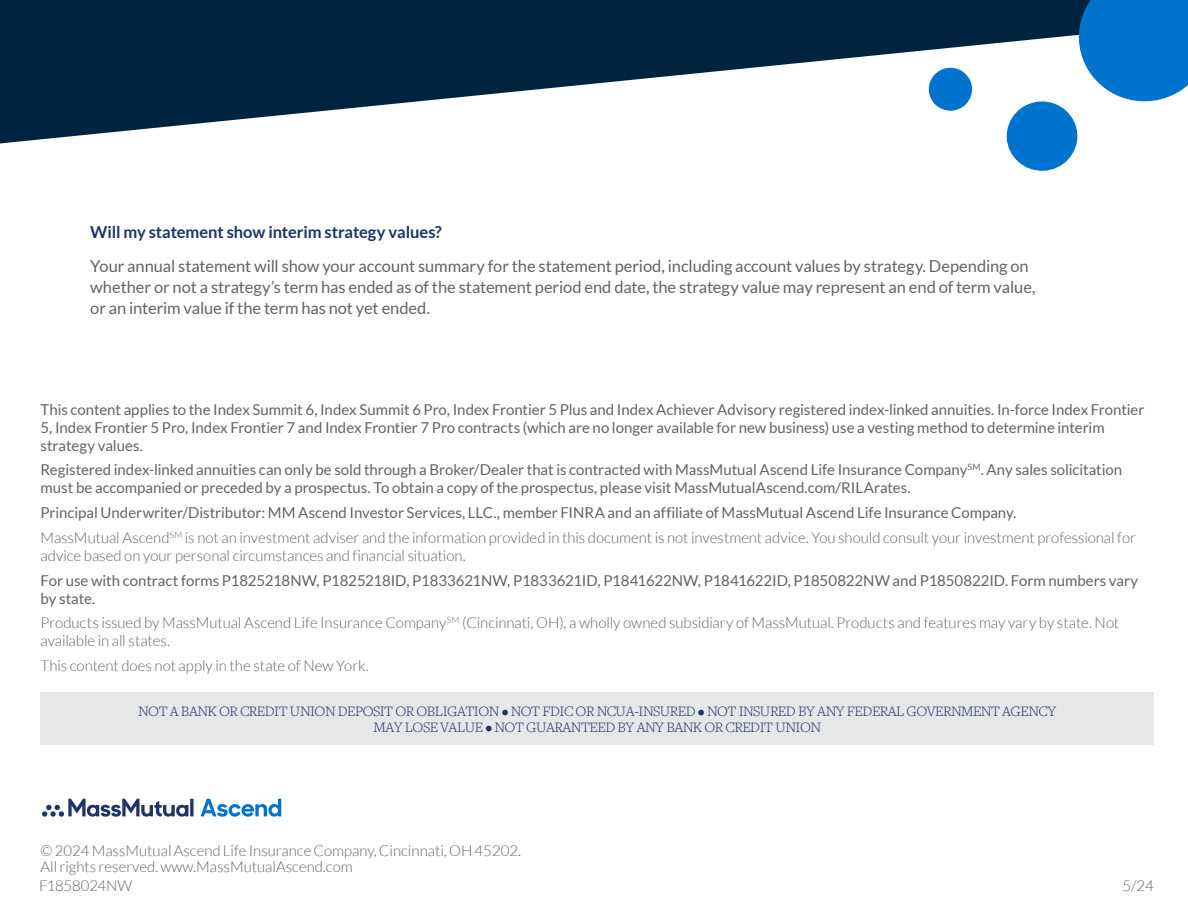
<style>
.page{position:relative;width:1188px;height:918px;background:#fff}
.page>*{position:absolute;margin:0;border:0;box-sizing:border-box;transform-origin:0 0}
.Body{font:16.5px/21px "Lato";letter-spacing:-.005em;color:#636366}
.Body-2{font:700 16.5px "Lato";letter-spacing:-.01em;color:#1f3369}
.Disclosure_No_Indent{font:15px/18px "Lato";letter-spacing:-.005em;color:#636366}
.Disclosure_No_Indent-2{font:300 15px/18px "Lato";letter-spacing:-.005em;color:#636366}
.bank_box{font:300 15px "Freight Text Pro";letter-spacing:-.03em;color:#1f3369}
.Copyright{font:300 15px/15.8px "Lato";color:#636366}
.Form_Number___RevDate_Compliance{font:300 15px "Lato";letter-spacing:-.01em;color:#636366}
</style>
<div class="page">
<svg style="left:201px;top:799px;width:80px;height:18px"></svg>
<hr style="left:190px;top:799px;width:3px;height:17px;background:#1f3369">
<svg style="left:42px;top:799px;width:146px;height:18px"></svg>
<div style="left:40px;top:692px;width:1114px;height:53px;background:#e6e7e9"></div>
<svg style="left:0;top:0;width:928px;height:143px;fill:#002340"></svg>
<svg style="left:928px;top:0;width:260px;height:171px"></svg>
<p class="Body-2" style="left:90px;top:222px;width:353px">Will my statement show interim strategy values?</p>
<p class="Body" style="left:90px;top:256px;width:947px">Your annual statement will show your account summary for the statement period, including account values by strategy. Depending on whether or not a strategy’s term has ended as of the statement period end date, the strategy value may represent an end of term value, or an interim value if the term has not yet ended.</p>
<p class="Disclosure_No_Indent" style="left:40px;top:400px;width:1106px">This content applies to the Index Summit 6, Index Summit 6 Pro, Index Frontier 5 Plus and Index Achiever Advisory registered index-linked annuities. In-force Index Frontier<br>5, Index Frontier 5 Pro, Index Frontier 7 and Index Frontier 7 Pro contracts (which are no longer available for new business) use a vesting method to determine interim strategy values.</p>
<p class="Disclosure_No_Indent" style="left:40px;top:461px;width:1083px">Registered index-linked annuities can only be sold through a Broker/Dealer that is contracted with MassMutual Ascend Life Insurance Company<sup>SM</sup>. Any sales solicitation must be accompanied or preceded by a prospectus. To obtain a copy of the prospectus, please visit MassMutualAscend.com/RILArates.</p>
<p class="Disclosure_No_Indent" style="left:40px;top:504px;width:977px">Principal Underwriter/Distributor: MM Ascend Investor Services, LLC., member FINRA and an affiliate of MassMutual Ascend Life Insurance Company.</p>
<p class="Disclosure_No_Indent-2" style="left:40px;top:529px;width:1097px">MassMutual Ascend<sup>SM</sup> is not an investment adviser and the information provided in this document is not investment advice. You should consult your investment professional for advice based on your personal circumstances and financial situation.</p>
<p class="Disclosure_No_Indent" style="left:40px;top:571px;width:1099px">For use with contract forms P1825218NW, P1825218ID, P1833621NW, P1833621ID, P1841622NW, P1841622ID, P1850822NW and P1850822ID. Form numbers vary by state.</p>
<p class="Disclosure_No_Indent-2" style="left:40px;top:614px;width:1080px">Products issued by MassMutual Ascend Life Insurance Company<sup>SM</sup> (Cincinnati, OH), a wholly owned subsidiary of MassMutual. Products and features may vary by state. Not available in all states.</p>
<p class="Disclosure_No_Indent-2" style="left:40px;top:657px;width:330px">This content does not apply in the state of New York.</p>
<p class="bank_box" style="left:138px;top:701px;width:920px">NOT A BANK OR CREDIT UNION DEPOSIT OR OBLIGATION • NOT FDIC OR NCUA-INSURED • NOT INSURED BY ANY FEDERAL GOVERNMENT AGENCY</p>
<p class="bank_box" style="left:374px;top:717px;width:449px">MAY LOSE VALUE • NOT GUARANTEED BY ANY BANK OR CREDIT UNION</p>
<p class="Copyright" style="left:40px;top:843px;width:482px">© 2024 MassMutual Ascend Life Insurance Company, Cincinnati, OH 45202.<br>All rights reserved. www.MassMutualAscend.com</p>
<p class="Form_Number___RevDate_Compliance" style="left:39px;top:878px;width:94px">F1858024NW</p>
<p class="Form_Number___RevDate_Compliance" style="left:1123px;top:878px;width:33px">5/24</p>
</div>
